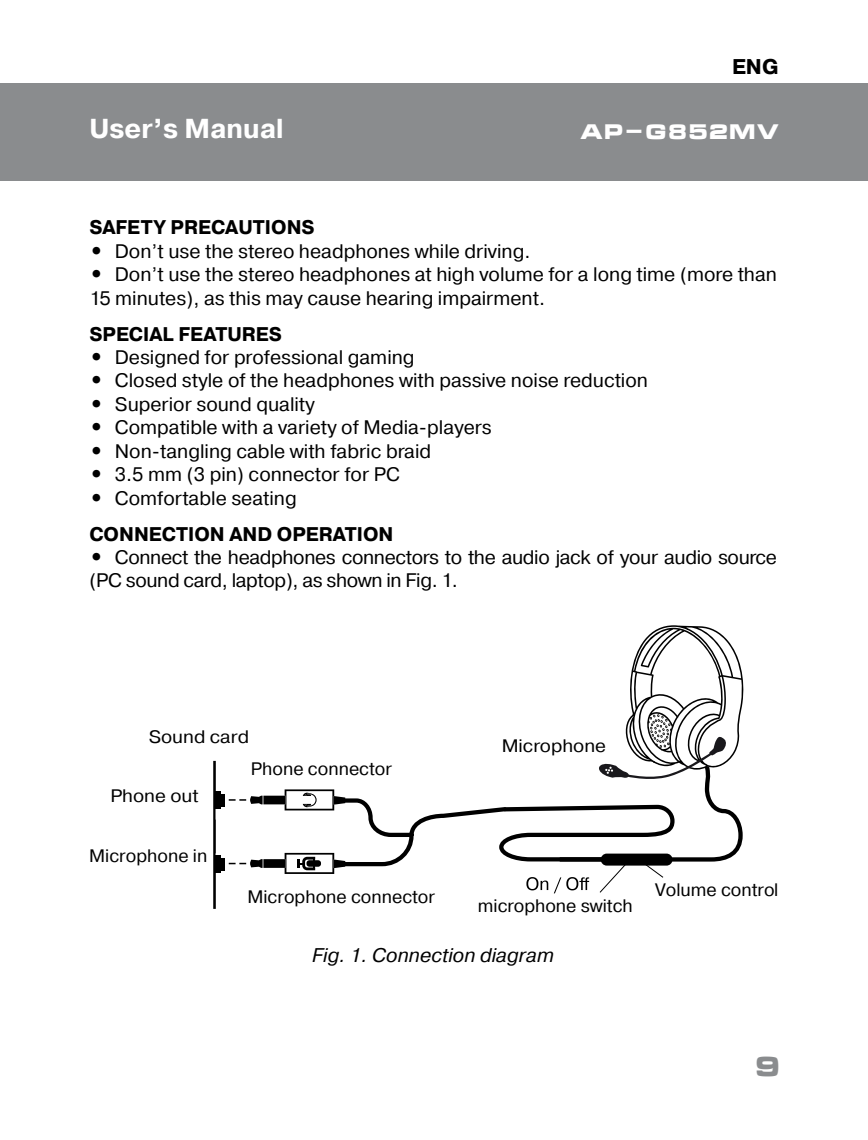
<style>
.page{position:relative;width:868px;height:1140px;background:#fff}
.page>*{position:absolute;margin:0;border:0;box-sizing:border-box;transform-origin:0 0}
.t1{font:700 27.3px "Pragmatica";color:#fff}
.t2{font:700 27px "Micra";color:#8a8c8e}
.t3{font:700 21.3px "Pragmatica";color:#000}
.t4{font:700 20.4px "Micra";color:#fff}
.t5{font:700 19.8px "Pragmatica";color:#000}
.t6{font:italic 19.8px "Pragmatica";color:#000}
.t7{font:19.5px/23.4px "Pragmatica";color:#000}
.t8{font:19.5px/23.4px "Pragmatica";letter-spacing:-.02em;color:#000}
.t9{font:18px "Pragmatica";color:#000}
.t10{font:18px "Pragmatica";color:#000;scale:1.05 1}
.s1{font-weight:700;font-size:21px}
</style>
<div class="page">
<div style="left:0;top:83px;width:867px;height:97px;background:#8a8c8e"></div>
<svg style="left:213px;top:761px;width:3px;height:148px"></svg>
<hr style="left:221px;top:794px;width:4px;height:12px;background:#000">
<div style="left:215px;top:791px;width:6px;height:18px;background:#000"></div>
<hr style="left:221px;top:858px;width:4px;height:12px;background:#000">
<div style="left:215px;top:855px;width:6px;height:18px;background:#000"></div>
<svg style="left:229px;top:625px;width:515px;height:268px"></svg>
<h1 class="t1" style="left:89px;top:111px;width:196px">User’s Manual</h1>
<p class="t3" style="left:732px;top:53px;width:48px">ENG</p>
<p class="t4" style="left:580px;top:121px;width:200px">AP-G852MV</p>
<p class="t5" style="left:89px;top:215px;width:227px">SAFETY PRECAUTIONS</p>
<p class="t7" style="left:89px;top:240px;width:442px"><span class="s1">•</span> Don’t use the stereo headphones while driving.</p>
<p class="t7" style="left:89px;top:263px;width:689px"><span class="s1">•</span> Don’t use the stereo headphones at high volume for a long time (more than<br>15 minutes), as this may cause hearing impairment.</p>
<p class="t5" style="left:89px;top:321px;width:194px">SPECIAL FEATURES</p>
<p class="t7" style="left:89px;top:346px;width:327px"><span class="s1">•</span> Designed for professional gaming</p>
<p class="t7" style="left:89px;top:369px;width:560px"><span class="s1">•</span> Closed style of the headphones with passive noise reduction</p>
<p class="t7" style="left:89px;top:393px;width:227px"><span class="s1">•</span> Superior sound quality</p>
<p class="t7" style="left:89px;top:416px;width:403px"><span class="s1">•</span> Compatible with a variety of Media-players</p>
<p class="t7" style="left:89px;top:440px;width:343px"><span class="s1">•</span> Non-tangling cable with fabric braid</p>
<p class="t7" style="left:89px;top:463px;width:312px"><span class="s1">•</span> 3.5 mm (3 pin) connector for PC</p>
<p class="t7" style="left:89px;top:486px;width:209px"><span class="s1">•</span> Comfortable seating</p>
<p class="t5" style="left:89px;top:521px;width:305px">CONNECTION AND OPERATION</p>
<p class="t8" style="left:89px;top:546px;width:689px"><span class="s1">•</span> Connect the headphones connectors to the audio jack of your audio source (PC sound card, laptop), as shown in Fig. 1.</p>
<p class="t10" style="left:149px;top:726px;width:97px">Sound card</p>
<p class="t10" style="left:111px;top:784px;width:85px">Phone out</p>
<p class="t9" style="left:89px;top:845px;width:119px">Microphone in</p>
<p class="t9" style="left:251px;top:757px;width:143px">Phone connector</p>
<p class="t9" style="left:247px;top:885px;width:189px">Microphone connector</p>
<p class="t10" style="left:501px;top:734px;width:101px">Microphone</p>
<p class="t9" style="left:478px;top:894px;width:156px">microphone switch</p>
<p class="t6" style="left:312px;top:942px;width:243px">Fig. 1. Connection diagram</p>
<p class="t9" style="left:655px;top:878px;width:125px">Volume control</p>
<h2 class="t2" style="left:754px;top:1051px;width:29px">9</h2>
</div>
